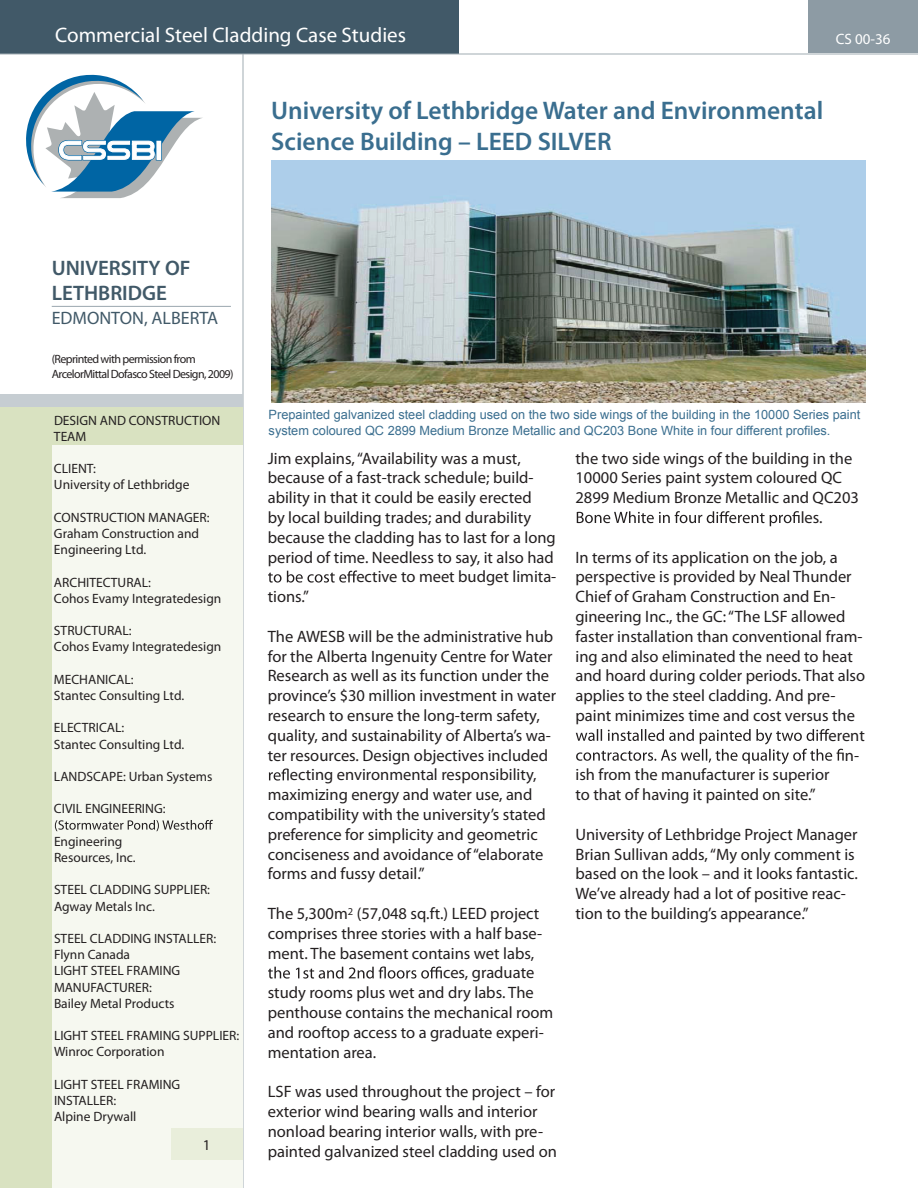
<style>
.page{position:relative;width:918px;height:1188px;background:#fff}
.page>*{position:absolute;margin:0;border:0;box-sizing:border-box;transform-origin:0 0}
.t1{font:600 25.5px/30.6px "Myriad Pro";color:#3a6e8f}
.t2{font:21px "Myriad Pro";color:#fff}
.t3{font:600 21px/25.2px "Myriad Pro";color:#415968}
.t4{font:18px "Myriad Pro";color:#415968}
.t5{font:16.5px/19.8px "Myriad Pro";color:#231f20}
.t6{font:15px "Myriad Pro";color:#fff}
.t7{font:15px "Myriad Pro";color:#231f20}
.t8{font:13.5px/16.2px "Myriad Pro";color:#231f20}
.t9{font:12.75px/15.3px "Arial";color:#3a6e8f}
.t10{font:12px/14.4px "Myriad Pro";letter-spacing:-.05em;color:#231f20}
</style>
<div class="page">
<div style="left:0;top:0;width:459px;height:54px;background:#415968"></div>
<div style="left:809px;top:0;width:109px;height:53px;background:#8d9ba4"></div>
<hr style="left:0;top:54px;width:918px;height:1px;background:#a0acb3">
<hr style="left:243px;top:54px;width:1px;height:1134px;background:#a0acb3">
<hr style="left:52px;top:306px;width:179px;height:1px;background:#9aa7af">
<div style="left:0;top:394px;width:243px;height:12px;background:#c6cdd2"></div>
<div style="left:0;top:407px;width:243px;height:781px;background:#d9e2c1"></div>
<div style="left:53px;top:446px;width:190px;height:742px;background:#f6f8f0"></div>
<div style="left:172px;top:1128px;width:71px;height:32px;background:#e9eedb"></div>
<svg style="left:26px;top:75px;width:177px;height:123px"></svg>
<svg style="left:55px;top:820px;width:158px;height:11px"></svg>
<svg style="left:268px;top:571px;width:89px;height:12px"></svg>
<svg style="left:269px;top:769px;width:20px;height:12px"></svg>
<svg style="left:268px;top:967px;width:174px;height:12px"></svg>
<svg style="left:577px;top:511px;width:223px;height:15px"></svg>
<svg style="left:576px;top:729px;width:268px;height:35px"></svg>
<img style="left:271px;top:161px;width:594px;height:241px">
<p class="t2" style="left:55px;top:22px;width:352px">Commercial Steel Cladding Case Studies</p>
<p class="t6" style="left:836px;top:30px;width:56px">CS 00-36</p>
<h1 class="t1" style="left:271px;top:95px;width:554px">University of Lethbridge Water and Environmental<br>Science Building – LEED SILVER</h1>
<p class="t3" style="left:52px;top:255px;width:140px">UNIVERSITY OF<br>LETHBRIDGE</p>
<p class="t4" style="left:52px;top:306px;width:168px">EDMONTON, ALBERTA</p>
<p class="t10" style="left:52px;top:352px;width:183px">(Reprinted with permission from<br>ArcelorMittal Dofasco Steel Design, 2009)</p>
<p class="t8" style="left:54px;top:412px;width:168px">DESIGN AND CONSTRUCTION<br>TEAM</p>
<p class="t8" style="left:54px;top:460px;width:137px">CLIENT:<br>University of Lethbridge</p>
<p class="t8" style="left:54px;top:509px;width:157px">CONSTRUCTION MANAGER:<br>Graham Construction and<br>Engineering Ltd.</p>
<p class="t8" style="left:54px;top:574px;width:169px">ARCHITECTURAL:<br>Cohos Evamy Integratedesign</p>
<p class="t8" style="left:54px;top:622px;width:169px">STRUCTURAL:<br>Cohos Evamy Integratedesign</p>
<p class="t8" style="left:54px;top:671px;width:132px">MECHANICAL:<br>Stantec Consulting Ltd.</p>
<p class="t8" style="left:54px;top:720px;width:132px">ELECTRICAL:<br>Stantec Consulting Ltd.</p>
<p class="t8" style="left:54px;top:768px;width:160px">LANDSCAPE: Urban Systems</p>
<p class="t8" style="left:54px;top:801px;width:113px">CIVIL ENGINEERING:</p>
<p class="t8" style="left:54px;top:833px;width:83px">Engineering<br>Resources, Inc.</p>
<p class="t8" style="left:54px;top:882px;width:158px">STEEL CLADDING SUPPLIER:<br>Agway Metals Inc.</p>
<p class="t8" style="left:54px;top:930px;width:164px">STEEL CLADDING INSTALLER:<br>Flynn Canada<br>LIGHT STEEL FRAMING<br>MANUFACTURER:<br>Bailey Metal Products</p>
<p class="t8" style="left:54px;top:1027px;width:187px">LIGHT STEEL FRAMING SUPPLIER:<br>Winroc Corporation</p>
<p class="t8" style="left:54px;top:1076px;width:128px">LIGHT STEEL FRAMING<br>INSTALLER:<br>Alpine Drywall</p>
<p class="t7" style="left:203px;top:1136px;width:9px">1</p>
<p class="t9" style="left:269px;top:407px;width:593px">Prepainted galvanized steel cladding used on the two side wings of the building in the 10000 Series paint system coloured QC 2899 Medium Bronze Metallic and QC203 Bone White in four different profiles.</p>
<p class="t5" style="left:268px;top:448px;width:255px">Jim explains,“Availability was a must,</p>
<p class="t5" style="left:268px;top:468px;width:267px">because of a fast-track schedule; build-</p>
<p class="t5" style="left:268px;top:488px;width:266px">ability in that it could be easily erected</p>
<p class="t5" style="left:268px;top:507px;width:265px">by local building trades; and durability</p>
<p class="t5" style="left:268px;top:527px;width:290px">because the cladding has to last for a long</p>
<p class="t5" style="left:268px;top:547px;width:288px">period of time. Needless to say, it also had</p>
<p class="t5" style="left:356px;top:567px;width:202px">ective to meet budget limita-</p>
<p class="t5" style="left:268px;top:587px;width:43px">tions.”</p>
<p class="t5" style="left:268px;top:626px;width:287px">The AWESB will be the administrative hub</p>
<p class="t5" style="left:268px;top:646px;width:286px">for the Alberta Ingenuity Centre for Water</p>
<p class="t5" style="left:268px;top:666px;width:283px">Research as well as its function under the</p>
<p class="t5" style="left:268px;top:686px;width:290px">province’s $30 million investment in water</p>
<p class="t5" style="left:268px;top:705px;width:274px">research to ensure the long-term safety,</p>
<p class="t5" style="left:268px;top:725px;width:285px">quality, and sustainability of Alberta’s wa-</p>
<p class="t5" style="left:268px;top:745px;width:282px">ter resources. Design objectives included</p>
<p class="t5" style="left:290px;top:765px;width:248px">ecting environmental responsibility,</p>
<p class="t5" style="left:268px;top:785px;width:266px">maximizing energy and water use, and</p>
<p class="t5" style="left:268px;top:804px;width:280px">compatibility with the university’s stated</p>
<p class="t5" style="left:268px;top:824px;width:272px">preference for simplicity and geometric</p>
<p class="t5" style="left:268px;top:844px;width:277px">conciseness and avoidance of“elaborate</p>
<p class="t5" style="left:268px;top:864px;width:159px">forms and fussy detail.”</p>
<p class="t5" style="left:268px;top:903px;width:273px">The 5,300m<sup>2</sup> (57,048 sq.ft.) LEED project</p>
<p class="t5" style="left:268px;top:923px;width:276px">comprises three stories with a half base-</p>
<p class="t5" style="left:268px;top:943px;width:268px">ment. The basement contains wet labs,</p>
<p class="t5" style="left:443px;top:963px;width:93px">ces, graduate</p>
<p class="t5" style="left:268px;top:983px;width:268px">study rooms plus wet and dry labs. The</p>
<p class="t5" style="left:268px;top:1002px;width:287px">penthouse contains the mechanical room</p>
<p class="t5" style="left:268px;top:1022px;width:278px">and rooftop access to a graduate experi-</p>
<p class="t5" style="left:268px;top:1042px;width:110px">mentation area.</p>
<p class="t5" style="left:268px;top:1082px;width:291px">LSF was used throughout the project – for exterior wind bearing walls and interior nonload bearing interior walls, with pre&shy;painted galvanized steel cladding used on</p>
<p class="t5" style="left:576px;top:448px;width:278px">the two side wings of the building in the</p>
<p class="t5" style="left:576px;top:468px;width:268px">10000 Series paint system coloured QC</p>
<p class="t5" style="left:576px;top:488px;width:285px">2899 Medium Bronze Metallic and QC203</p>
<p class="t5" style="left:801px;top:507px;width:23px">les.</p>
<p class="t5" style="left:575px;top:547px;width:264px">In terms of its application on the job, a</p>
<p class="t5" style="left:575px;top:567px;width:278px">perspective is provided by Neal Thunder</p>
<p class="t5" style="left:575px;top:587px;width:261px">Chief of Graham Construction and En-</p>
<p class="t5" style="left:575px;top:606px;width:272px">gineering Inc., the GC:“The LSF allowed</p>
<p class="t5" style="left:575px;top:626px;width:289px">faster installation than conventional fram-</p>
<p class="t5" style="left:575px;top:646px;width:279px">ing and also eliminated the need to heat</p>
<p class="t5" style="left:575px;top:666px;width:291px">and hoard during colder periods. That also</p>
<p class="t5" style="left:575px;top:686px;width:262px">applies to the steel cladding. And pre-</p>
<p class="t5" style="left:575px;top:705px;width:281px">paint minimizes time and cost versus the</p>
<p class="t5" style="left:829px;top:725px;width:38px">erent</p>
<p class="t5" style="left:845px;top:745px;width:16px">n-</p>
<p class="t5" style="left:575px;top:765px;width:255px">ish from the manufacturer is superior</p>
<p class="t5" style="left:575px;top:785px;width:242px">to that of having it painted on site.”</p>
<p class="t5" style="left:575px;top:824px;width:284px">University of Lethbridge Project Manager Brian Sullivan adds,“My only comment is based on the look – and it looks fantastic.<br>We’ve already had a lot of positive reac&shy;tion to the building’s appearance.”</p>
</div>
